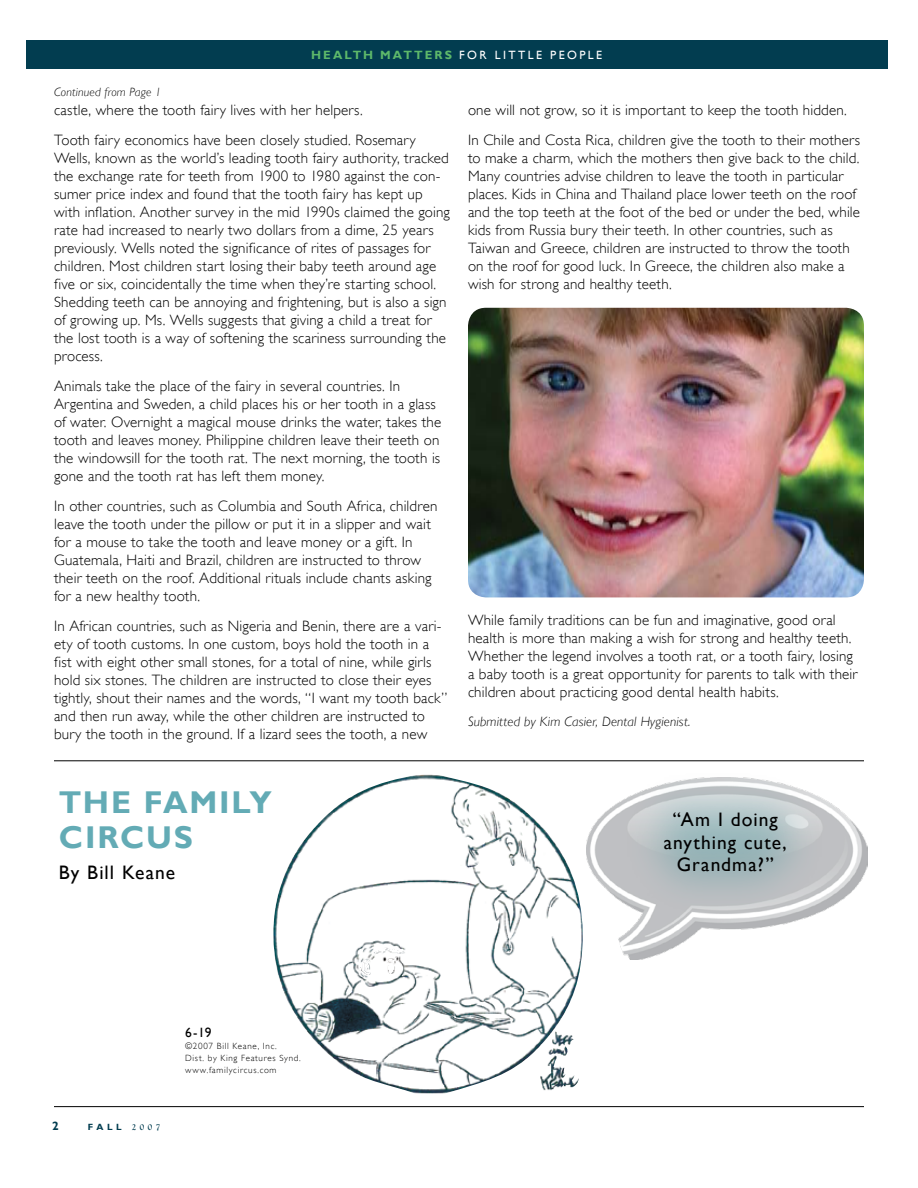
<style>
.page{position:relative;width:918px;height:1188px;background:#fff}
.page>*{position:absolute;margin:0;border:0;box-sizing:border-box;transform-origin:0 0}
.t1{font:700 31.5px/34.5px "Gill Sans";letter-spacing:.055em;color:#63abb5}
.t2{font:19.5px/22.5px "Gill Sans";letter-spacing:.05em;color:#000;text-align:center}
.t3{font:300 15px/18px "Gill Sans";letter-spacing:.01em;color:#000}
.t4{font:italic 300 13.5px "Gill Sans";letter-spacing:.01em;color:#000}
.t5{font:13.5px "Gill Sans";color:#000}
.t6{font:italic 300 12px "Gill Sans";letter-spacing:.015em;color:#000}
.t7{font:12px "Gill Sans";letter-spacing:.2em;color:#fff}
.t8{font:700 12px "Gill Sans";color:#5db86a}
.t9{font:300 9px/12px "Gill Sans";letter-spacing:.08em;color:#000}
.t10{font:700 9px "Gill Sans";color:#023d50}
.s1{font-weight:700;color:#5db86a}
.s2{font-family:"Goudy Old Style T"}
</style>
<div class="page">
<div style="left:27px;top:40px;width:861px;height:29px;background:#023d50"></div>
<img style="left:468px;top:308px;width:396px;height:289px;border-radius:18px">
<hr style="left:54px;top:760px;width:810px;height:1px;background:#000">
<hr style="left:54px;top:1106px;width:810px;height:1px;background:#000">
<img style="left:273px;top:775px;width:310px;height:318px">
<img style="left:586px;top:803px;width:282px;height:157px">
<div style="left:617px;top:766px;width:216px;height:156px;background:#007c85;opacity:.25"></div>
<p class="t6" style="left:54px;top:85px;width:109px">Continued from Page 1</p>
<p class="t8" style="left:311px;top:47px;width:23px">HEALT</p>
<p class="t8" style="left:363px;top:47px;width:41px">H MATTE</p>
<p class="t7" style="left:435px;top:48px;width:69px"><span class="s1">RS</span> for little</p>
<p class="t7" style="left:550px;top:48px;width:46px">peo ple</p>
<p class="t3" style="left:54px;top:95px;width:363px;line-height:30px">castle, where the tooth fairy lives with her helpers.<br>Tooth fairy economics have been closely studied. Rosemary</p>
<p class="t3" style="left:54px;top:149px;width:397px">Wells, known as the world’s leading tooth fairy authority, tracked the exchange rate for teeth from 1900 to 1980 against the con&shy;sumer price index and found that the tooth fairy has kept up with inflation. Another survey in the mid 1990s claimed the going rate had increased to nearly two dollars from a dime, 25 years previously. Wells noted the significance of rites of passages for children. Most children start losing their baby teeth around age five or six, coincidentally the time when they’re starting school.<br>Shedding teeth can be annoying and frightening, but is also a sign of growing up. Ms. Wells suggests that giving a child a treat for the lost tooth is a way of softening the scariness surrounding the process.</p>
<p class="t3" style="left:54px;top:377px;width:389px">Animals take the place of the fairy in several countries. In Argentina and Sweden, a child places his or her tooth in a glass of water. Overnight a magical mouse drinks the water, takes the tooth and leaves money. Philippine children leave their teeth on the windowsill for the tooth rat. The next morning, the tooth is gone and the tooth rat has left them money.</p>
<p class="t3" style="left:54px;top:497px;width:385px">In other countries, such as Columbia and South Africa, children leave the tooth under the pillow or put it in a slipper and wait for a mouse to take the tooth and leave money or a gift. In Guatemala, Haiti and Brazil, children are instructed to throw their teeth on the roof. Additional rituals include chants asking for a new healthy tooth.</p>
<p class="t3" style="left:54px;top:617px;width:395px">In African countries, such as Nigeria and Benin, there are a vari&shy;ety of tooth customs. In one custom, boys hold the tooth in a fist with eight other small stones, for a total of nine, while girls hold six stones. The children are instructed to close their eyes tightly, shout their names and the words, “I want my tooth back” and then run away, while the other children are instructed to bury the tooth in the ground. If a lizard sees the tooth, a new</p>
<p class="t3" style="left:468px;top:95px;width:394px;line-height:30px">one will not grow, so it is important to keep the tooth hidden.<br>In Chile and Costa Rica, children give the tooth to their mothers</p>
<p class="t3" style="left:468px;top:149px;width:394px">to make a charm, which the mothers then give back to the child.<br>Many countries advise children to leave the tooth in particular places. Kids in China and Thailand place lower teeth on the roof and the top teeth at the foot of the bed or under the bed, while kids from Russia bury their teeth. In other countries, such as Taiwan and Greece, children are instructed to throw the tooth on the roof for good luck. In Greece, the children also make a wish for strong and healthy teeth.</p>
<p class="t3" style="left:468px;top:611px;width:391px">While family traditions can be fun and imaginative, good oral health is more than making a wish for strong and healthy teeth.<br>Whether the legend involves a tooth rat, or a tooth fairy, losing a baby tooth is a great opportunity for parents to talk with their children about practicing good dental health habits.</p>
<p class="t4" style="left:468px;top:713px;width:224px">Submitted by Kim Casier, Dental Hygienist.</p>
<h1 class="t1" style="left:59px;top:786px;width:214px">TH E FAMI LY<br>CIRCUS</h1>
<h2 class="t2" style="left:59px;top:862px;width:118px">By Bill Keane</h2>
<h2 class="t2" style="left:664px;top:809px;width:125px">“Am I doing anything cute,<br>Grandma?”</h2>
<p class="t10" style="left:88px;top:1121px;width:74px">FALL <span class="s2">2007</span></p>
<p class="t5" style="left:185px;top:1024px;width:28px">6-19</p>
<p class="t9" style="left:185px;top:1040px;width:117px">©2007 Bill Keane, Inc.<br>Dist. by King Features Synd. www.familycircus.com</p>
</div>
